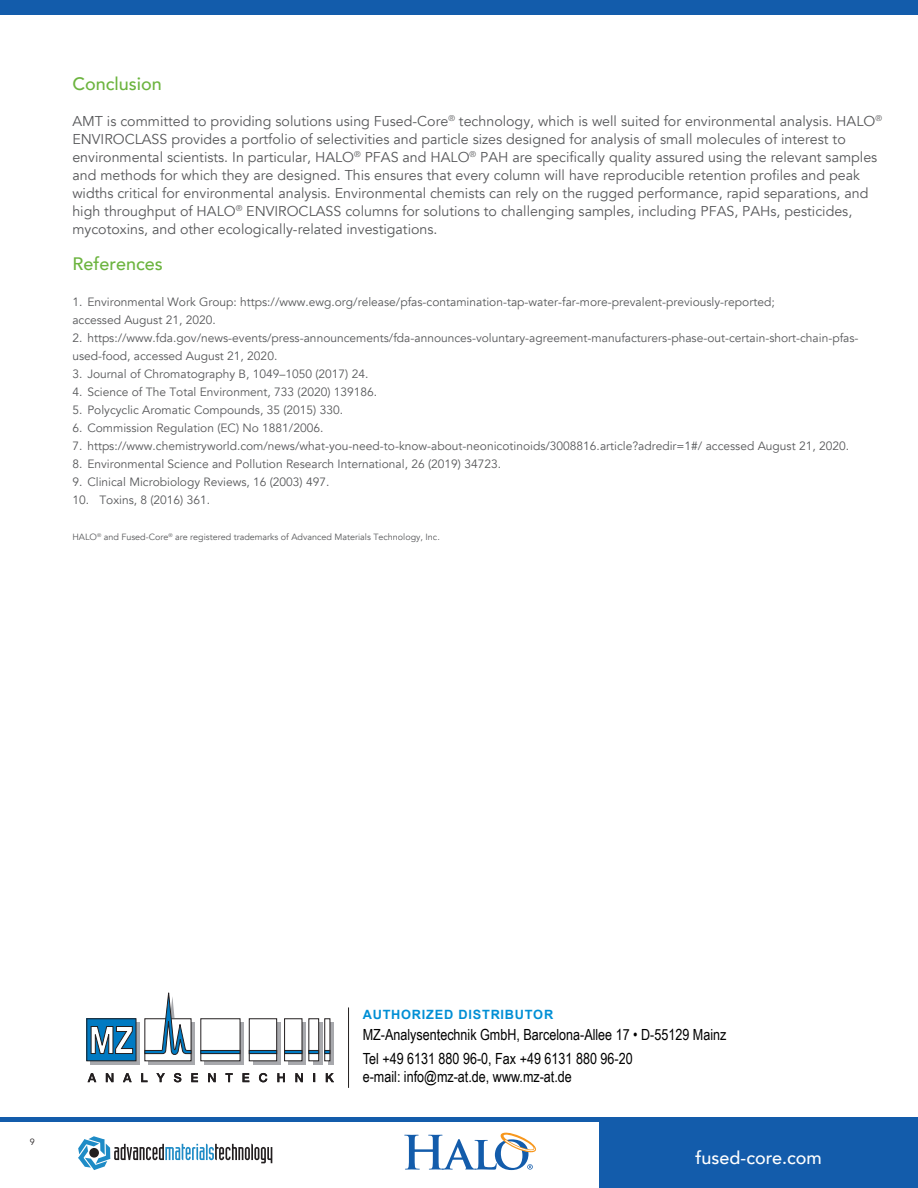
<style>
.page{position:relative;width:918px;height:1188px;background:#fff}
.page>*{position:absolute;margin:0;border:0;box-sizing:border-box;transform-origin:0 0}
.t1{font:500 18px "Avenir";color:#fff}
.subhead{font:500 18px "Avenir";color:#6cb43f}
.body{font:500 18px "Avenir";color:#6cb43f}
.t2{font:15.3px/23.5px "Arial Narrow";color:#000}
.body-2{font:14.25px/18px "Avenir";color:#57585a}
.t3{font:700 12.75px "Arial";letter-spacing:.06em;color:#008fd5}
.body-3{font:12px/18px "Avenir";color:#57585a}
.body-4{font:9px "Avenir";color:#57585a}
.t4{font:9px "Avenir";color:#231f20}
</style>
<div class="page">
<hr style="left:0;top:1118px;width:918px;height:4px;background:#135cab">
<div style="left:0;top:0;width:918px;height:15px;background:#135cab"></div>
<svg style="left:78px;top:1136px;width:194px;height:34px"></svg>
<div style="left:89px;top:1148px;width:10px;height:10px;background:#231f20;border-radius:50%"></div>
<svg style="left:404px;top:1132px;width:132px;height:38px"></svg>
<div style="left:599px;top:1122px;width:319px;height:66px;background:#135cab"></div>
<div style="left:86px;top:1018px;width:50px;height:43px;border:1px solid #231f20"></div>
<svg style="left:88px;top:992px;width:246px;height:90px"></svg>
<hr style="left:348px;top:1007px;width:1px;height:81px;background:#231f20">
<p class="subhead" style="left:72px;top:68px;width:91px">Conclusion</p>
<p class="body-2" style="left:72px;top:112px;width:811px">AMT is committed to providing solutions using Fused-Core<sup>®</sup> technology, which is well suited for environmental analysis. HALO<sup>® </sup>ENVIROCLASS provides a portfolio of selectivities and particle sizes designed for analysis of small molecules of interest to environmental scientists. In particular, HALO<sup>®</sup> PFAS and HALO<sup>®</sup> PAH are specifically quality assured using the relevant samples and methods for which they are designed. This ensures that every column will have reproducible retention profiles and peak widths critical for environmental analysis. Environmental chemists can rely on the rugged performance, rapid separations, and high throughput of HALO<sup>®</sup> ENVIROCLASS columns for solutions to challenging samples, including PFAS, PAHs, pesticides, mycotoxins, and other ecologically-related investigations.</p>
<p class="body" style="left:72px;top:248px;width:92px">References</p>
<p class="body-3" style="left:72px;top:293px;width:704px">1. Environmental Work Group: https://www.ewg.org/release/pfas-contamination-tap-water-far-more-prevalent-previously-reported;</p>
<p class="body-3" style="left:72px;top:311px;width:145px">accessed August 21, 2020.</p>
<p class="body-3" style="left:72px;top:329px;width:788px">2. https://www.fda.gov/news-events/press-announcements/fda-announces-voluntary-agreement-manufacturers-phase-out-certain-short-chain-pfas&shy;used-food, accessed August 21, 2020.</p>
<p class="body-3" style="left:72px;top:365px;width:298px">3. Journal of Chromatography B, 1049–1050 (2017) 24.</p>
<p class="body-3" style="left:72px;top:383px;width:306px">4. Science of The Total Environment, 733 (2020) 139186.</p>
<p class="body-3" style="left:72px;top:401px;width:272px">5. Polycyclic Aromatic Compounds, 35 (2015) 330.</p>
<p class="body-3" style="left:72px;top:419px;width:253px">6. Commission Regulation (EC) No 1881/2006.</p>
<p class="body-3" style="left:72px;top:437px;width:778px">7. https://www.chemistryworld.com/news/what-you-need-to-know-about-neonicotinoids/3008816.article?adredir=1#/ accessed August 21, 2020.</p>
<p class="body-3" style="left:72px;top:455px;width:430px">8. Environmental Science and Pollution Research International, 26 (2019) 34723.</p>
<p class="body-3" style="left:72px;top:473px;width:259px">9. Clinical Microbiology Reviews, 16 (2003) 497.</p>
<p class="body-3" style="left:72px;top:491px;width:139px">10. Toxins, 8 (2016) 361.</p>
<p class="body-4" style="left:72px;top:532px;width:369px">HALO<sup>®</sup> and Fused-Core<sup>®</sup> are registered trademarks of Advanced Materials Technology, Inc.</p>
<p class="t4" style="left:30px;top:1137px;width:7px">9</p>
<p class="t3" style="left:363px;top:1006px;width:192px">AUTHORIZED DISTRIBUTOR</p>
<p class="t2" style="left:363px;top:1022px;width:365px">MZ-Analysentechnik GmbH, Barcelona-Allee 17 • D-55129 Mainz<br>Tel +49 6131 880 96-0, Fax +49 6131 880 96-20</p>
<p class="t2" style="left:363px;top:1064px;width:211px">e-mail: info@mz-at.de, www.mz-at.de</p>
<h1 class="t1" style="left:696px;top:1142px;width:128px">fused-core.com</h1>
</div>
